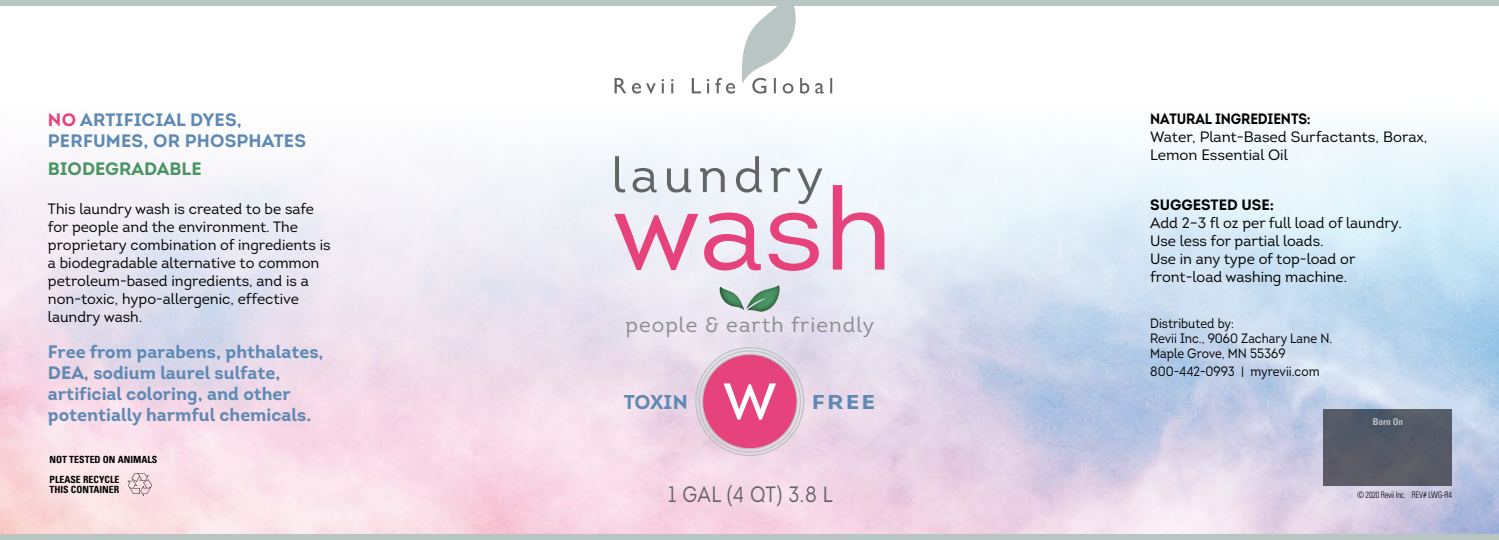
<style>
.page{position:relative;width:1499px;height:540px;background:#fff}
.page>*{position:absolute;margin:0;border:0;box-sizing:border-box;transform-origin:0 0}
.t1{font:22.2px "Intro";color:#636466;scale:.86 1}
.t2{font:21px "Intro";letter-spacing:.05em;color:#8a8c8e}
.t3{font:700 19.95px "Intro";letter-spacing:.02em;color:#5d89b4}
.t4{font:700 19.95px "Intro";letter-spacing:.02em;color:#5d89b4;scale:1.2 1}
.t5{font:700 18px/21px "Intro";color:#5d89b4}
.t6{font:700 18px "Intro";color:#499462}
.t7{font:15px/18px "Intro";color:#000}
.t8{font:700 15px "Intro";letter-spacing:-.01em;color:#000;scale:.9 1}
.t9{font:700 15px "Intro";letter-spacing:-.01em;color:#000}
.t10{font:13.5px/15px "Intro";color:#000;scale:.9 1}
.t11{font:700 condensed 9.9px/19.4px "Univers";color:#000}
.t12{font:700 condensed 9.45px "Univers";letter-spacing:-.015em;color:#fff}
.t13{font:300 condensed 9px "Univers";letter-spacing:-.025em;color:#000}
.s1{color:#e6427b}
</style>
<div class="page">
<img style="left:0;top:78px;width:1498px;height:456px">
<div style="left:0;top:0;width:1498px;height:6px;background:#b9c5c3"></div>
<div style="left:0;top:534px;width:1498px;height:6px;background:#b9c5c3"></div>
<svg style="left:614px;top:6px;width:218px;height:88px"></svg>
<svg style="left:614px;top:156px;width:270px;height:172px"></svg>
<div style="left:702px;top:354px;width:95px;height:95px;background:#e6427b;border-radius:50%"></div>
<svg style="left:724px;top:383px;width:52px;height:37px"></svg>
<div style="left:1323px;top:410px;width:129px;height:76px;background:#575a66"></div>
<svg style="left:127px;top:473px;width:25px;height:23px"></svg>
<p class="t5" style="left:48px;top:109px;width:260px"><span class="s1">NO</span> ARTIFICIAL DYES,<br>PERFUMES, OR PHOSPHATES</p>
<p class="t6" style="left:48px;top:157px;width:155px">BIODEGRADABLE</p>
<p class="t7" style="left:48px;top:200px;width:284px">This laundry wash is created to be safe for people and the environment. The proprietary combination of ingredients is a biodegradable alternative to common petroleum-based ingredients, and is a non-toxic, hypo-allergenic, effective laundry wash.</p>
<p class="t5" style="left:48px;top:341px;width:277px">Free from parabens, phthalates,<br>DEA, sodium laurel sulfate, artificial coloring, and other potentially harmful chemicals.</p>
<p class="t11" style="left:50px;top:450px;width:109px">NOT TESTED ON ANIMALS<br>PLEASE RECYCLE</p>
<p class="t11" style="left:50px;top:479px;width:71px">THIS CONTAINER</p>
<h2 class="t2" style="left:625px;top:311px;width:250px">people &amp; earth friendly</h2>
<h3 class="t3" style="left:624px;top:389px;width:65px">TOXIN</h3>
<h3 class="t4" style="left:812px;top:389px;width:54px">FREE</h3>
<h1 class="t1" style="left:668px;top:481px;width:193px">1 GAL (4 QT) 3.8 L</h1>
<p class="t8" style="left:1150px;top:109px;width:180px">NATURAL INGREDIENTS:</p>
<p class="t7" style="left:1150px;top:128px;width:279px">Water, Plant-Based Surfactants, Borax,<br>Lemon Essential Oil</p>
<p class="t9" style="left:1150px;top:195px;width:125px">SUGGESTED USE:</p>
<p class="t7" style="left:1150px;top:213px;width:253px">Add 2–3 fl oz per full load of laundry.<br>Use less for partial loads.<br>Use in any type of top-load or front-load washing machine.</p>
<p class="t10" style="left:1150px;top:316px;width:204px">Distributed by:<br>Revii Inc., 9060 Zachary Lane N.<br>Maple Grove, MN 55369</p>
<p class="t10" style="left:1150px;top:364px;width:190px">800-442-0993 | myrevii.com</p>
<p class="t12" style="left:1373px;top:416px;width:32px">Born On</p>
<p class="t13" style="left:1357px;top:489px;width:96px">© 2020 Revii Inc. REV# LWG-R4</p>
</div>
